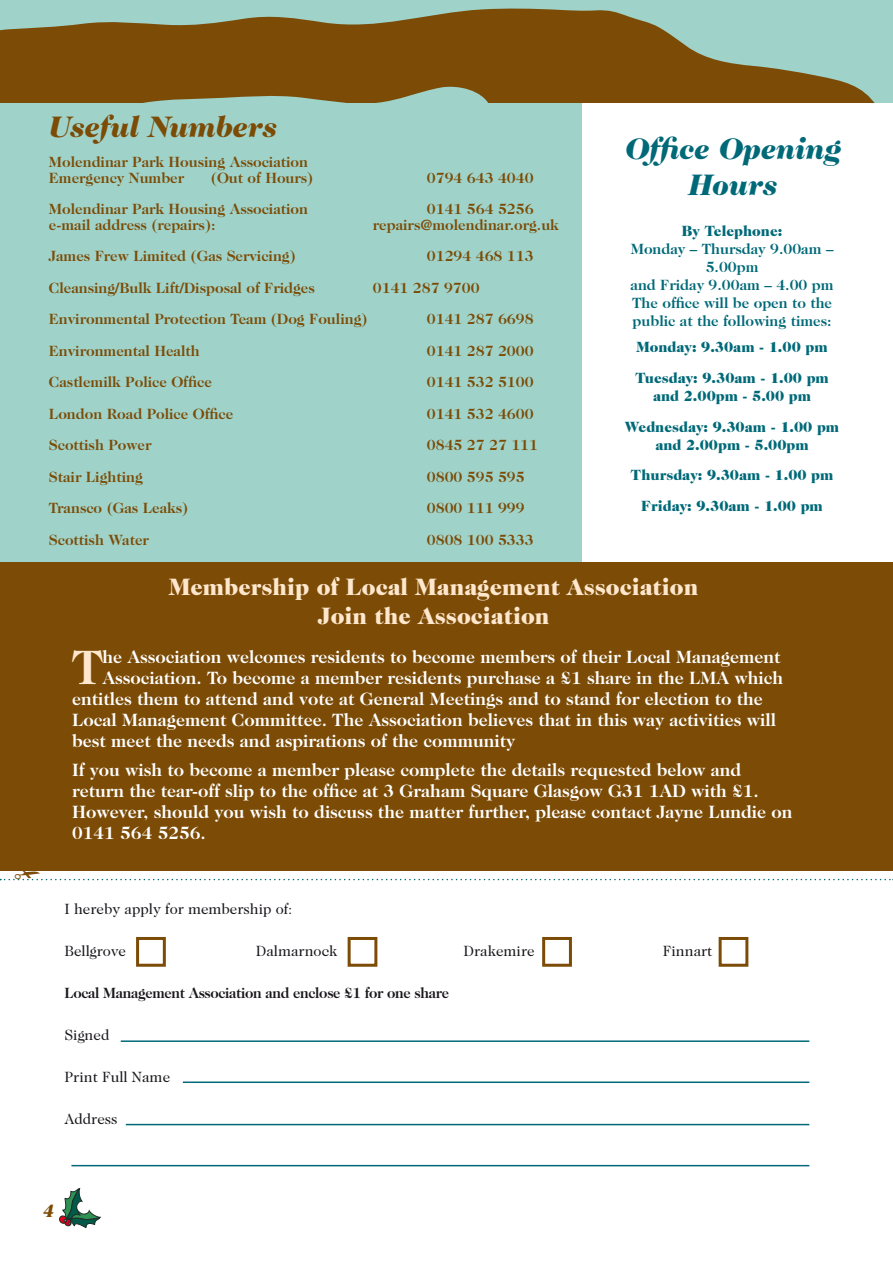
<style>
.page{position:relative;width:893px;height:1263px;background:#fff}
.page>*{position:absolute;margin:0;border:0;box-sizing:border-box;transform-origin:0 0}
.t1{font:700 48.9px "Caslon Two Twenty Four";color:#fee7cc}
.t2{font:italic 900 30px/36px "Caslon Two Twenty Four";color:#006978;text-align:center}
.t3{font:italic 900 30px "Caslon Two Twenty Four";color:#7c4c07}
.t4{font:900 24px/28.8px "Caslon Two Twenty Four";color:#fee7cc;text-align:center}
.t5{font:700 18px/21px "Caslon Two Twenty Four";color:#fff}
.t6{font:italic 900 18px "Caslon Two Twenty Four";color:#7c4c07}
.t7{font:700 15px/15.8px "Caslon Two Twenty Four";color:#7c4c07}
.t8{font:900 15px/30.8px "Caslon Two Twenty Four";color:#006978;text-align:center}
.t9{font:700 15px/18px "Caslon Two Twenty Four";color:#006978;text-align:center}
.t10{font:15px "Caslon Two Twenty Four";color:#1a171c}
.t11{font:700 15px "Caslon Two Twenty Four";letter-spacing:-.02em;color:#1a171c}
</style>
<div class="page">
<div style="left:0;top:64px;width:581px;height:501px;background:#9fd3ca"></div>
<div style="left:0;top:562px;width:893px;height:308px;background:#7c4c07"></div>
<svg style="left:0;top:0;width:893px;height:103px;background:#877948"></svg>
<div style="left:136px;top:937px;width:30px;height:30px;border:3px solid #7c4c07"></div>
<hr style="left:121px;top:1040px;width:688px;height:2px;background:#006978">
<hr style="left:183px;top:1081px;width:626px;height:2px;background:#006978">
<hr style="left:126px;top:1124px;width:683px;height:1px;background:#006978">
<hr style="left:71px;top:1165px;width:738px;height:1px;background:#006978">
<div style="left:348px;top:937px;width:29px;height:30px;border:3px solid #7c4c07"></div>
<div style="left:542px;top:937px;width:30px;height:30px;border:3px solid #7c4c07"></div>
<div style="left:719px;top:937px;width:29px;height:30px;border:3px solid #7c4c07"></div>
<svg style="left:60px;top:1188px;width:40px;height:40px"></svg>
<svg style="left:0;top:870px;width:893px;height:10px"></svg>
<h2 class="t3" style="left:48px;top:109px;width:230px">Useful Numbers</h2>
<p class="t7" style="left:49px;top:154px;width:261px">Molendinar Park Housing Association<br>Emergency Number</p>
<p class="t7" style="left:211px;top:169px;width:104px">(Out of Hours)</p>
<p class="t7" style="left:427px;top:169px;width:108px">0794 643 4040</p>
<p class="t7" style="left:49px;top:201px;width:261px">Molendinar Park Housing Association</p>
<p class="t7" style="left:427px;top:201px;width:108px">0141 564 5256</p>
<p class="t7" style="left:49px;top:217px;width:168px">e-mail address (repairs):</p>
<p class="t7" style="left:373px;top:217px;width:187px">repairs@molendinar.org.uk</p>
<p class="t7" style="left:49px;top:248px;width:248px">James Frew Limited (Gas Servicing)</p>
<p class="t7" style="left:427px;top:248px;width:108px">01294 468 113</p>
<p class="t7" style="left:49px;top:280px;width:267px">Cleansing/Bulk Lift/Disposal of Fridges</p>
<p class="t7" style="left:373px;top:280px;width:108px">0141 287 9700</p>
<p class="t7" style="left:49px;top:311px;width:320px">Environmental Protection Team (Dog Fouling)</p>
<p class="t7" style="left:427px;top:311px;width:108px">0141 287 6698</p>
<p class="t7" style="left:49px;top:343px;width:152px">Environmental Health</p>
<p class="t7" style="left:427px;top:343px;width:108px">0141 287 2000</p>
<p class="t7" style="left:49px;top:374px;width:165px">Castlemilk Police Office</p>
<p class="t7" style="left:427px;top:374px;width:108px">0141 532 5100</p>
<p class="t7" style="left:49px;top:406px;width:186px">London Road Police Office</p>
<p class="t7" style="left:427px;top:406px;width:108px">0141 532 4600</p>
<p class="t7" style="left:49px;top:437px;width:104px">Scottish Power</p>
<p class="t7" style="left:427px;top:437px;width:113px">0845 27 27 111</p>
<p class="t7" style="left:49px;top:469px;width:95px">Stair Lighting</p>
<p class="t7" style="left:427px;top:469px;width:99px">0800 595 595</p>
<p class="t7" style="left:49px;top:500px;width:141px">Transco (Gas Leaks)</p>
<p class="t7" style="left:427px;top:500px;width:99px">0800 111 999</p>
<p class="t7" style="left:49px;top:532px;width:102px">Scottish Water</p>
<p class="t7" style="left:427px;top:532px;width:108px">0808 100 5333</p>
<h2 class="t2" style="left:624px;top:131px;width:217px">Office Opening<br>Hours</h2>
<p class="t8" style="left:682px;top:215px;width:102px">By Telephone:</p>
<p class="t9" style="left:631px;top:239px;width:205px">Monday – Thursday 9.00am –<br>5.00pm<br>and Friday 9.00am – 4.00 pm<br>The office will be open to the public at the following times:</p>
<p class="t8" style="left:635px;top:332px;width:195px;text-align:left">Monday: 9.30am - 1.00 pm<br>Tuesday: 9.30am - 1.00 pm</p>
<p class="t8" style="left:625px;top:380px;width:216px">and 2.00pm - 5.00 pm<br>Wednesday: 9.30am - 1.00 pm</p>
<p class="t8" style="left:631px;top:429px;width:204px">and 2.00pm - 5.00pm<br>Thursday: 9.30am - 1.00 pm<br>Friday: 9.30am - 1.00 pm</p>
<h3 class="t4" style="left:169px;top:572px;width:531px">Membership of Local Management Association<br>Join the Association</h3>
<h1 class="t1" style="left:72px;top:638px;width:32px">T</h1>
<p class="t5" style="left:102px;top:646px;width:680px">he Association welcomes residents to become members of their Local Management</p>
<p class="t5" style="left:102px;top:667px;width:682px">Association. To become a member residents purchase a £1 share in the LMA which</p>
<p class="t5" style="left:72px;top:688px;width:692px">entitles them to attend and vote at General Meetings and to stand for election to the</p>
<p class="t5" style="left:72px;top:709px;width:705px">Local Management Committee. The Association believes that in this way activities will</p>
<p class="t5" style="left:72px;top:730px;width:444px">best meet the needs and aspirations of the community</p>
<p class="t5" style="left:72px;top:759px;width:722px">If you wish to become a member please complete the details requested below and return the tear-off slip to the office at 3 Graham Square Glasgow G31 1AD with £1.<br>However, should you wish to discuss the matter further, please contact Jayne Lundie on 0141 564 5256.</p>
<p class="t10" style="left:65px;top:900px;width:229px">I hereby apply for membership of:</p>
<p class="t10" style="left:65px;top:942px;width:63px">Bellgrove</p>
<p class="t10" style="left:256px;top:942px;width:83px">Dalmarnock</p>
<p class="t10" style="left:463px;top:942px;width:73px">Drakemire</p>
<p class="t10" style="left:663px;top:942px;width:51px">Finnart</p>
<p class="t11" style="left:65px;top:984px;width:386px">Local Management Association and enclose £1 for one share</p>
<p class="t10" style="left:65px;top:1026px;width:46px">Signed</p>
<p class="t10" style="left:65px;top:1068px;width:107px">Print Full Name</p>
<p class="t10" style="left:65px;top:1110px;width:55px">Address</p>
<p class="t6" style="left:43px;top:1200px;width:12px">4</p>
</div>
